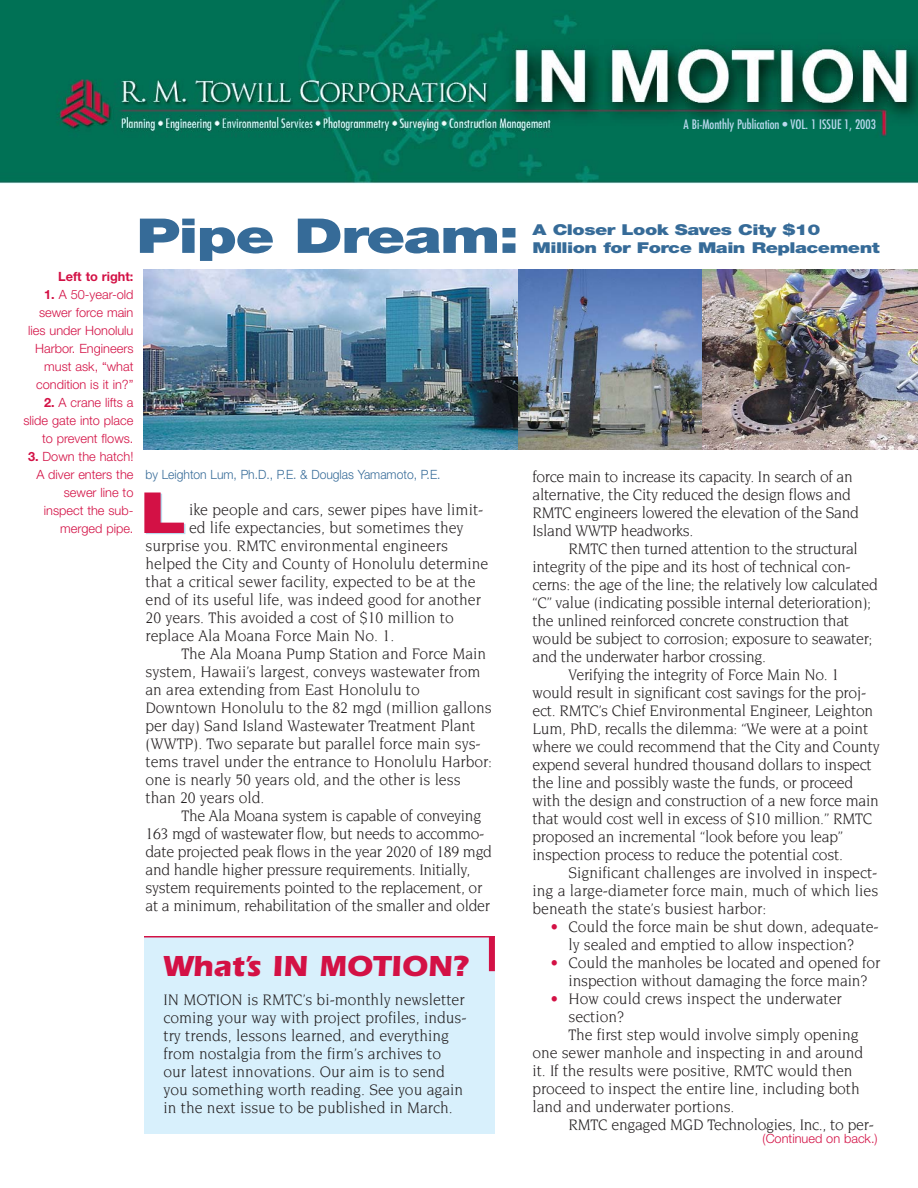
<style>
.page{position:relative;width:918px;height:1188px;background:#fff}
.page>*{position:absolute;margin:0;border:0;box-sizing:border-box;transform-origin:0 0}
.t1{font:900 56.7px "Helvetica Neue";color:#d31145;scale:1.3 1}
.t2{font:900 48px "Helvetica Neue";letter-spacing:-.025em;color:#366b98;scale:1.3 1}
.t3{font:700 30px "Itc Eras";color:#d31145}
.t4{font:16.5px/18px "Novarese";letter-spacing:-.01em;color:#231f20;scale:.95 1}
.t5{font:900 15px "Helvetica Neue";letter-spacing:-.025em;color:#366b98;scale:1.3 1}
.t6{font:300 12.75px/18px "Helvetica Neue";color:#d31145;text-align:right}
.t7{font:300 12.75px "Helvetica Neue";color:#366b98;scale:.95 1}
.t8{font:condensed 12.75px "Futura";color:#b9d9ed}
.t9{font:700 12.75px "Helvetica Neue";color:#d31145}
.s1{font-weight:700}
.s2{color:#d31145}
</style>
<div class="page">
<img style="left:0;top:0;width:918px;height:184px">
<img style="left:144px;top:270px;width:774px;height:180px">
<div style="left:144px;top:937px;width:351px;height:197px;background:#d8f0fc"></div>
<hr style="left:144px;top:936px;width:351px;height:2px;background:#d31145">
<div style="left:489px;top:936px;width:6px;height:35px;background:#d31145"></div>
<p class="t8" style="left:684px;top:118px;width:194px">A Bi-Monthly Publication • VOL. 1 ISSUE 1, 2003</p>
<h2 class="t2" style="left:136px;top:219px;width:296px">Pipe Dream:</h2>
<p class="t9" style="left:58px;top:271px;width:77px">Left to right:</p>
<p class="t6" style="left:28px;top:286px;width:107px"><span class="s1">1.</span> A 50-year-old sewer force main lies under Honolulu<br>Harbor. Engineers must ask, “what condition is it in?”</p>
<p class="t6" style="left:23px;top:394px;width:112px"><span class="s1">2.</span> A crane lifts a slide gate into place to prevent flows.</p>
<p class="t6" style="left:28px;top:448px;width:107px"><span class="s1">3.</span> Down the hatch!<br>A diver enters the sewer line to inspect the sub&shy;merged pipe.</p>
<p class="t7" style="left:146px;top:469px;width:312px">by Leighton Lum, Ph.D., P.E. &amp; Douglas Yamamoto, P.E.</p>
<p class="t4" style="left:189px;top:501px;width:312px">ike people and cars, sewer pipes have limit-</p>
<p class="t4" style="left:189px;top:519px;width:291px">ed life expectancies, but sometimes they</p>
<p class="t4" style="left:146px;top:537px;width:320px">surprise you. RMTC environmental engineers</p>
<p class="t4" style="left:146px;top:555px;width:362px">helped the City and County of Honolulu determine</p>
<p class="t4" style="left:146px;top:573px;width:349px">that a critical sewer facility, expected to be at the</p>
<p class="t4" style="left:146px;top:591px;width:355px">end of its useful life, was indeed good for another</p>
<p class="t4" style="left:146px;top:609px;width:326px">20 years. This avoided a cost of $10 million to</p>
<p class="t4" style="left:146px;top:627px;width:263px">replace Ala Moana Force Main No. 1.</p>
<p class="t4" style="left:182px;top:645px;width:322px">The Ala Moana Pump Station and Force Main</p>
<p class="t4" style="left:146px;top:663px;width:354px">system, Hawaii’s largest, conveys wastewater from</p>
<p class="t4" style="left:146px;top:681px;width:290px">an area extending from East Honolulu to</p>
<p class="t4" style="left:146px;top:699px;width:366px">Downtown Honolulu to the 82 mgd (million gallons</p>
<p class="t4" style="left:146px;top:717px;width:349px">per day) Sand Island Wastewater Treatment Plant</p>
<p class="t4" style="left:146px;top:735px;width:355px">(WWTP). Two separate but parallel force main sys-</p>
<p class="t4" style="left:146px;top:753px;width:366px">tems travel under the entrance to Honolulu Harbor:</p>
<p class="t4" style="left:146px;top:771px;width:333px">one is nearly 50 years old, and the other is less</p>
<p class="t4" style="left:146px;top:789px;width:127px">than 20 years old.</p>
<p class="t4" style="left:182px;top:807px;width:317px">The Ala Moana system is capable of conveying</p>
<p class="t4" style="left:146px;top:825px;width:358px">163 mgd of wastewater flow, but needs to accommo-</p>
<p class="t4" style="left:146px;top:843px;width:366px">date projected peak flows in the year 2020 of 189 mgd</p>
<p class="t4" style="left:146px;top:861px;width:343px">and handle higher pressure requirements. Initially,</p>
<p class="t4" style="left:146px;top:879px;width:356px">system requirements pointed to the replacement, or</p>
<p class="t4" style="left:146px;top:897px;width:364px">at a minimum, rehabilitation of the smaller and older</p>
<h1 class="t1" style="left:140px;top:493px;width:37px">L</h1>
<h3 class="t3" style="left:164px;top:956px;width:307px">What’s IN MOTION?</h3>
<p class="t4" style="left:163px;top:991px;width:321px">IN MOTION is RMTC’s bi-monthly newsletter coming your way with project profiles, indus&shy;try trends, lessons learned, and everything from nostalgia from the firm’s archives to our latest innovations. Our aim is to send you something worth reading. See you again in the next issue to be published in March.</p>
<p class="t5" style="left:532px;top:224px;width:223px">A Closer Look Saves City $10</p>
<p class="t5" style="left:532px;top:242px;width:269px">Million for Force Main Replacement</p>
<p class="t4" style="left:533px;top:469px;width:345px">force main to increase its capacity. In search of an alternative, the City reduced the design flows and RMTC engineers lowered the elevation of the Sand Island WWTP headworks.</p>
<p class="t4" style="left:568px;top:540px;width:306px">RMTC then turned attention to the structural</p>
<p class="t4" style="left:533px;top:558px;width:336px">integrity of the pipe and its host of technical con-</p>
<p class="t4" style="left:533px;top:576px;width:365px">cerns: the age of the line; the relatively low calculated</p>
<p class="t4" style="left:533px;top:594px;width:358px">“C” value (indicating possible internal deterioration);</p>
<p class="t4" style="left:533px;top:612px;width:335px">the unlined reinforced concrete construction that</p>
<p class="t4" style="left:533px;top:630px;width:359px">would be subject to corrosion; exposure to seawater;</p>
<p class="t4" style="left:533px;top:648px;width:247px">and the underwater harbor crossing.</p>
<p class="t4" style="left:568px;top:666px;width:287px">Verifying the integrity of Force Main No. 1</p>
<p class="t4" style="left:533px;top:684px;width:353px">would result in significant cost savings for the proj-</p>
<p class="t4" style="left:533px;top:702px;width:360px">ect. RMTC’s Chief Environmental Engineer, Leighton</p>
<p class="t4" style="left:533px;top:720px;width:355px">Lum, PhD, recalls the dilemma: “We were at a point</p>
<p class="t4" style="left:533px;top:738px;width:367px">where we could recommend that the City and County</p>
<p class="t4" style="left:533px;top:756px;width:359px">expend several hundred thousand dollars to inspect</p>
<p class="t4" style="left:533px;top:774px;width:339px">the line and possibly waste the funds, or proceed</p>
<p class="t4" style="left:533px;top:792px;width:366px">with the design and construction of a new force main</p>
<p class="t4" style="left:533px;top:810px;width:359px">that would cost well in excess of $10 million.” RMTC</p>
<p class="t4" style="left:533px;top:828px;width:328px">proposed an incremental “look before you leap”</p>
<p class="t4" style="left:533px;top:846px;width:328px">inspection process to reduce the potential cost.</p>
<p class="t4" style="left:568px;top:864px;width:327px">Significant challenges are involved in inspect-</p>
<p class="t4" style="left:533px;top:882px;width:366px">ing a large-diameter force main, much of which lies</p>
<p class="t4" style="left:533px;top:900px;width:248px">beneath the state’s busiest harbor:</p>
<p class="t4" style="left:550px;top:918px;width:347px;text-align:center"><span class="s2">•</span> Could the force main be shut down, adequate&shy;ly sealed and emptied to allow inspection?</p>
<p class="t4" style="left:550px;top:954px;width:349px;text-align:center"><span class="s2">•</span> Could the manholes be located and opened for inspection without damaging the force main?</p>
<p class="t4" style="left:550px;top:990px;width:308px"><span class="s2">•</span> How could crews inspect the underwater</p>
<p class="t4" style="left:568px;top:1008px;width:60px">section?</p>
<p class="t4" style="left:568px;top:1026px;width:307px">The first step would involve simply opening</p>
<p class="t4" style="left:533px;top:1044px;width:350px">one sewer manhole and inspecting in and around</p>
<p class="t4" style="left:533px;top:1062px;width:338px">it. If the results were positive, RMTC would then</p>
<p class="t4" style="left:533px;top:1080px;width:346px">proceed to inspect the entire line, including both</p>
<p class="t4" style="left:533px;top:1098px;width:214px">land and underwater portions.</p>
<p class="t4" style="left:568px;top:1116px;width:323px">RMTC engaged MGD Technologies, Inc., to per-</p>
<p class="t6" style="left:763px;top:1131px;width:117px">(Continued on back.)</p>
</div>
